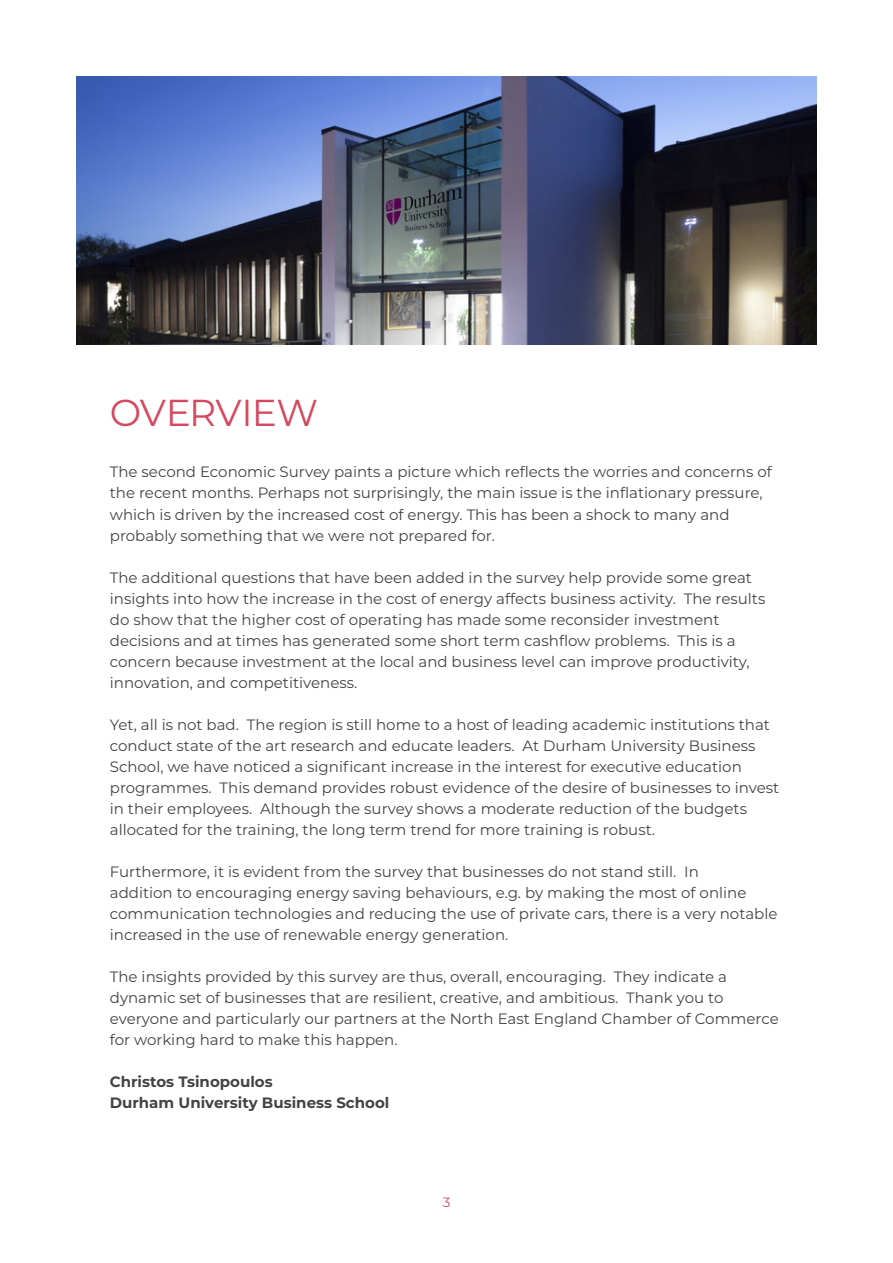
<style>
.page{position:relative;width:893px;height:1263px;background:#fff}
.page>*{position:absolute;margin:0;border:0;box-sizing:border-box;transform-origin:0 0}
.Heading_Smaller_5_Li{font:37.5px "Montserrat";letter-spacing:-.02em;color:#d5495f}
.t1{font:15px/21px "Montserrat";color:#231f20}
.t2{font:700 15px/21px "Montserrat";color:#231f20}
.t3{font:13.5px "Montserrat";color:#d5495f}
</style>
<div class="page">
<img style="left:77px;top:77px;width:739px;height:268px">
<p class="Heading_Smaller_5_Li" style="left:110px;top:387px;width:210px">OVERVIEW</p>
<p class="t1" style="left:110px;top:461px;width:663px">The second Economic Survey paints a picture which reflects the worries and concerns of the recent months. Perhaps not surprisingly, the main issue is the inflationary pressure, which is driven by the increased cost of energy. This has been a shock to many and probably something that we were not prepared for.</p>
<p class="t1" style="left:110px;top:566px;width:657px">The additional questions that have been added in the survey help provide some great insights into how the increase in the cost of energy affects business activity. The results do show that the higher cost of operating has made some reconsider investment decisions and at times has generated some short term cashflow problems. This is a concern because investment at the local and business level can improve productivity, innovation, and competitiveness.</p>
<p class="t1" style="left:110px;top:713px;width:671px">Yet, all is not bad. The region is still home to a host of leading academic institutions that conduct state of the art research and educate leaders. At Durham University Business School, we have noticed a significant increase in the interest for executive education programmes. This demand provides robust evidence of the desire of businesses to invest in their employees. Although the survey shows a moderate reduction of the budgets allocated for the training, the long term trend for more training is robust.</p>
<p class="t1" style="left:110px;top:860px;width:669px">Furthermore, it is evident from the survey that businesses do not stand still. In<br>addition to encouraging energy saving behaviours, e.g. by making the most of online communication technologies and reducing the use of private cars, there is a very notable increased in the use of renewable energy generation.</p>
<p class="t1" style="left:110px;top:965px;width:670px">The insights provided by this survey are thus, overall, encouraging. They indicate a dynamic set of businesses that are resilient, creative, and ambitious. Thank you to everyone and particularly our partners at the North East England Chamber of Commerce for working hard to make this happen.</p>
<p class="t2" style="left:110px;top:1070px;width:281px">Christos Tsinopoulos<br>Durham University Business School</p>
<p class="t3" style="left:443px;top:1193px;width:9px">3</p>
</div>
